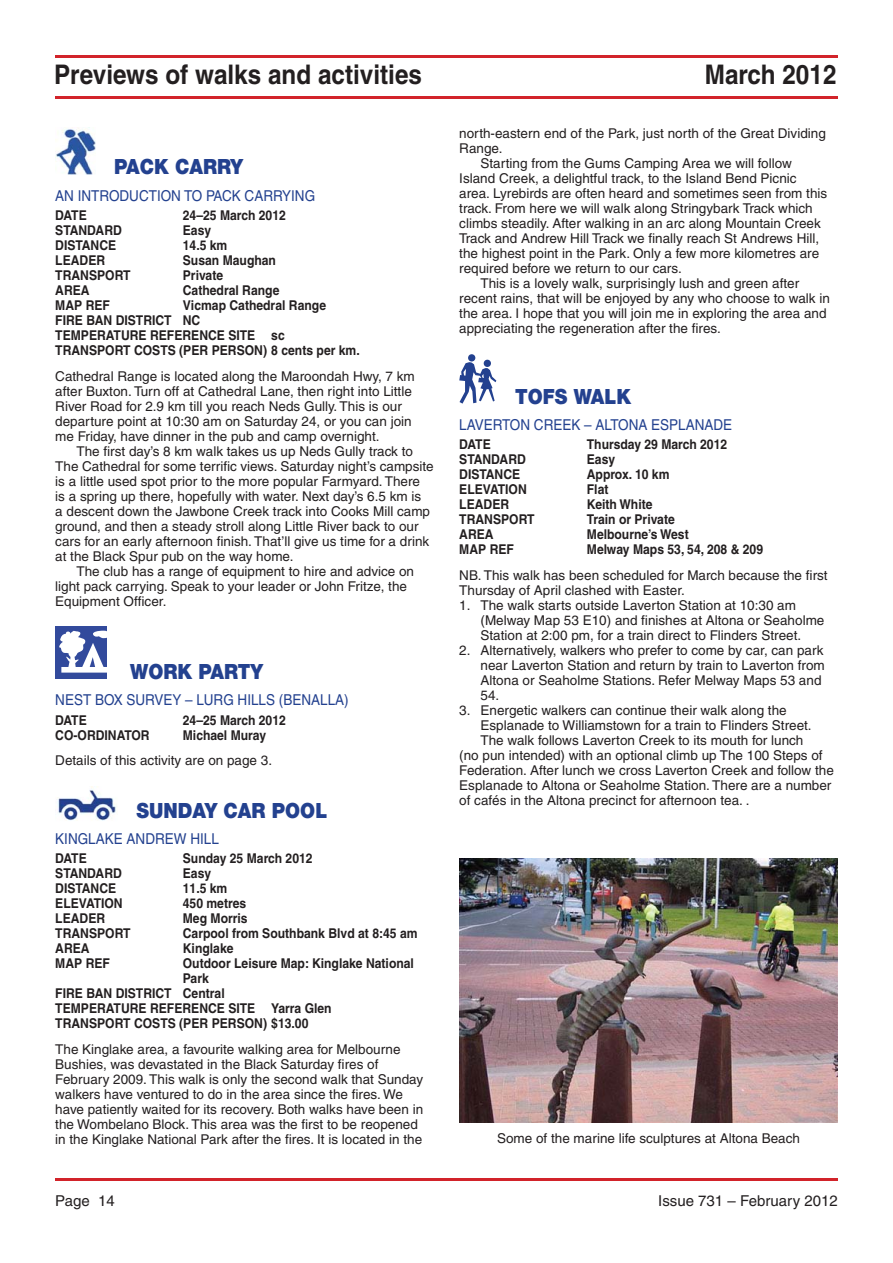
<style>
.page{position:relative;width:893px;height:1263px;background:#fff}
.page>*{position:absolute;margin:0;border:0;box-sizing:border-box;transform-origin:0 0}
.t1{font:700 27px "Helvetica";color:#231f20;scale:.9 1}
.t2{font:900 21px "Helvetica Neue";color:#23418f;scale:.9 1}
.t3{font:15px "Helvetica";color:#23418f;scale:.9 1}
.t4{font:15px "Helvetica";color:#231f20}
.t5{font:13.5px/15px "Helvetica";color:#231f20}
.t6{font:700 13.5px/15px "Helvetica";color:#231f20;scale:.9 1}
</style>
<div class="page">
<hr style="left:55px;top:55px;width:783px;height:3px;background:#d2232a">
<hr style="left:55px;top:96px;width:783px;height:3px;background:#d2232a">
<hr style="left:55px;top:1178px;width:783px;height:3px;background:#d2232a">
<svg style="left:459px;top:354px;width:37px;height:50px"></svg>
<img style="left:55px;top:128px;width:40px;height:46px">
<div style="left:55px;top:627px;width:52px;height:52px;background:#324a9c"></div>
<svg style="left:59px;top:631px;width:48px;height:42px"></svg>
<img style="left:57px;top:787px;width:59px;height:34px">
<img style="left:459px;top:858px;width:379px;height:265px">
<h1 class="t1" style="left:54px;top:65px;width:410px">Previews of walks and activities</h1>
<h1 class="t1" style="left:705px;top:65px;width:148px">March 2012</h1>
<h2 class="t2" style="left:114px;top:159px;width:145px">PACK CARRY</h2>
<p class="t3" style="left:55px;top:190px;width:290px">AN INTRODUCTION TO PACK CARRYING</p>
<p class="t6" style="left:55px;top:209px;width:36px">DATE</p>
<p class="t6" style="left:183px;top:209px;width:116px">24–25 March 2012</p>
<p class="t6" style="left:55px;top:224px;width:75px">STANDARD</p>
<p class="t6" style="left:183px;top:224px;width:33px">Easy</p>
<p class="t6" style="left:55px;top:239px;width:69px">DISTANCE</p>
<p class="t6" style="left:183px;top:239px;width:51px">14.5 km</p>
<p class="t6" style="left:55px;top:254px;width:57px">LEADER</p>
<p class="t6" style="left:183px;top:254px;width:105px">Susan Maughan</p>
<p class="t6" style="left:55px;top:269px;width:85px">TRANSPORT</p>
<p class="t6" style="left:183px;top:269px;width:46px">Private</p>
<p class="t6" style="left:55px;top:284px;width:40px">AREA</p>
<p class="t6" style="left:183px;top:284px;width:109px">Cathedral Range</p>
<p class="t6" style="left:55px;top:299px;width:62px">MAP REF</p>
<p class="t6" style="left:55px;top:299px;width:340px;text-indent:128px">Vicmap Cathedral Range<br>FIRE BAN DISTRICT NC<br>TEMPERATURE REFERENCE SITE sc<br>TRANSPORT COSTS (PER PERSON) 8 cents per km.</p>
<p class="t5" style="left:55px;top:370px;width:361px">Cathedral Range is located along the Maroondah Hwy, 7 km after Buxton. Turn off at Cathedral Lane, then right into Little River Road for 2.9 km till you reach Neds Gully. This is our departure point at 10:30 am on Saturday 24, or you can join me Friday, have dinner in the pub and camp overnight.</p>
<p class="t5" style="left:55px;top:445px;width:380px;text-indent:21px">The first day’s 8 km walk takes us up Neds Gully track to The Cathedral for some terrific views. Saturday night’s campsite is a little used spot prior to the more popular Farmyard. There<br>is a spring up there, hopefully with water. Next day’s 6.5 km is<br>a descent down the Jawbone Creek track into Cooks Mill camp ground, and then a steady stroll along Little River back to our cars for an early afternoon finish. That’ll give us time for a drink at the Black Spur pub on the way home.</p>
<p class="t5" style="left:55px;top:565px;width:360px;text-indent:21px">The club has a range of equipment to hire and advice on light pack carrying. Speak to your leader or John Fritze, the<br>Equipment Officer.</p>
<h2 class="t2" style="left:130px;top:664px;width:149px">WORK PARTY</h2>
<p class="t3" style="left:55px;top:695px;width:327px">NEST BOX SURVEY – LURG HILLS (BENALLA)</p>
<p class="t6" style="left:55px;top:714px;width:36px">DATE</p>
<p class="t6" style="left:183px;top:714px;width:116px">24–25 March 2012</p>
<p class="t6" style="left:55px;top:729px;width:106px">CO-ORDINATOR</p>
<p class="t6" style="left:183px;top:729px;width:94px">Michael Muray</p>
<p class="t5" style="left:55px;top:754px;width:218px">Details of this activity are on page 3.</p>
<h2 class="t2" style="left:136px;top:803px;width:213px">SUNDAY CAR POOL</h2>
<p class="t3" style="left:55px;top:833px;width:183px">KINGLAKE ANDREW HILL</p>
<p class="t6" style="left:55px;top:852px;width:36px">DATE</p>
<p class="t6" style="left:183px;top:852px;width:146px">Sunday 25 March 2012</p>
<p class="t6" style="left:55px;top:867px;width:75px">STANDARD</p>
<p class="t6" style="left:183px;top:867px;width:33px">Easy</p>
<p class="t6" style="left:55px;top:882px;width:69px">DISTANCE</p>
<p class="t6" style="left:183px;top:882px;width:51px">11.5 km</p>
<p class="t6" style="left:55px;top:897px;width:76px">ELEVATION</p>
<p class="t6" style="left:183px;top:897px;width:72px">450 metres</p>
<p class="t6" style="left:55px;top:912px;width:57px">LEADER</p>
<p class="t6" style="left:183px;top:912px;width:74px">Meg Morris</p>
<p class="t6" style="left:55px;top:927px;width:85px">TRANSPORT</p>
<p class="t6" style="left:183px;top:927px;width:262px">Carpool from Southbank Blvd at 8:45 am</p>
<p class="t6" style="left:55px;top:942px;width:40px">AREA</p>
<p class="t6" style="left:183px;top:942px;width:58px">Kinglake</p>
<p class="t6" style="left:55px;top:957px;width:62px">MAP REF</p>
<p class="t6" style="left:183px;top:957px;width:258px">Outdoor Leisure Map: Kinglake National</p>
<p class="t6" style="left:183px;top:972px;width:30px">Park</p>
<p class="t6" style="left:55px;top:987px;width:190px">FIRE BAN DISTRICT Central</p>
<p class="t6" style="left:55px;top:1002px;width:309px">TEMPERATURE REFERENCE SITE Yarra Glen</p>
<p class="t6" style="left:55px;top:1017px;width:283px">TRANSPORT COSTS (PER PERSON) $13.00</p>
<p class="t5" style="left:55px;top:1043px;width:369px">The Kinglake area, a favourite walking area for Melbourne Bushies, was devastated in the Black Saturday fires of February 2009. This walk is only the second walk that Sunday walkers have ventured to do in the area since the fires. We have patiently waited for its recovery. Both walks have been in the Wombelano Block. This area was the first to be reopened in the Kinglake National Park after the fires. It is located in the</p>
<p class="t5" style="left:459px;top:127px;width:368px">north-eastern end of the Park, just north of the Great Dividing</p>
<p class="t5" style="left:459px;top:142px;width:45px">Range.</p>
<p class="t5" style="left:480px;top:157px;width:313px">Starting from the Gums Camping Area we will follow</p>
<p class="t5" style="left:459px;top:172px;width:339px">Island Creek, a delightful track, to the Island Bend Picnic</p>
<p class="t5" style="left:459px;top:187px;width:369px">area. Lyrebirds are often heard and sometimes seen from this</p>
<p class="t5" style="left:459px;top:202px;width:355px">track. From here we will walk along Stringybark Track which</p>
<p class="t5" style="left:459px;top:217px;width:363px">climbs steadily. After walking in an arc along Mountain Creek</p>
<p class="t5" style="left:459px;top:232px;width:361px">Track and Andrew Hill Track we finally reach St Andrews Hill,</p>
<p class="t5" style="left:459px;top:247px;width:361px">the highest point in the Park. Only a few more kilometres are</p>
<p class="t5" style="left:459px;top:262px;width:224px">required before we return to our cars.</p>
<p class="t5" style="left:480px;top:277px;width:320px">This is a lovely walk, surprisingly lush and green after</p>
<p class="t5" style="left:459px;top:292px;width:372px">recent rains, that will be enjoyed by any who choose to walk in</p>
<p class="t5" style="left:459px;top:307px;width:369px">the area. I hope that you will join me in exploring the area and</p>
<p class="t5" style="left:459px;top:322px;width:263px">appreciating the regeneration after the fires.</p>
<h2 class="t2" style="left:515px;top:389px;width:130px">TOFS WALK</h2>
<p class="t3" style="left:459px;top:419px;width:305px">LAVERTON CREEK – ALTONA ESPLANADE</p>
<p class="t6" style="left:459px;top:438px;width:36px">DATE</p>
<p class="t6" style="left:587px;top:438px;width:157px">Thursday 29 March 2012</p>
<p class="t6" style="left:459px;top:453px;width:75px">STANDARD</p>
<p class="t6" style="left:587px;top:453px;width:33px">Easy</p>
<p class="t6" style="left:459px;top:468px;width:69px">DISTANCE</p>
<p class="t6" style="left:587px;top:468px;width:93px">Approx. 10 km</p>
<p class="t6" style="left:459px;top:483px;width:76px">ELEVATION</p>
<p class="t6" style="left:587px;top:483px;width:26px">Flat</p>
<p class="t6" style="left:459px;top:498px;width:57px">LEADER</p>
<p class="t6" style="left:587px;top:498px;width:74px">Keith White</p>
<p class="t6" style="left:459px;top:513px;width:85px">TRANSPORT</p>
<p class="t6" style="left:587px;top:513px;width:99px">Train or Private</p>
<p class="t6" style="left:459px;top:528px;width:40px">AREA</p>
<p class="t6" style="left:587px;top:528px;width:115px">Melbourne’s West</p>
<p class="t6" style="left:459px;top:543px;width:62px">MAP REF</p>
<p class="t6" style="left:587px;top:543px;width:197px">Melway Maps 53, 54, 208 &amp; 209</p>
<p class="t5" style="left:459px;top:569px;width:370px">NB. This walk has been scheduled for March because the first<br>Thursday of April clashed with Easter.</p>
<p class="t5" style="left:480px;top:599px;width:345px;text-indent:-21px">1. The walk starts outside Laverton Station at 10:30 am (Melway Map 53 E10) and finishes at Altona or Seaholme<br>Station at 2:00 pm, for a train direct to Flinders Street.</p>
<p class="t5" style="left:480px;top:644px;width:346px;text-indent:-21px">2. Alternatively, walkers who prefer to come by car, can park near Laverton Station and return by train to Laverton from Altona or Seaholme Stations. Refer Melway Maps 53 and 54.</p>
<p class="t5" style="left:459px;top:704px;width:329px">3. Energetic walkers can continue their walk along the</p>
<p class="t5" style="left:480px;top:719px;width:333px">Esplanade to Williamstown for a train to Flinders Street.</p>
<p class="t5" style="left:480px;top:734px;width:324px">The walk follows Laverton Creek to its mouth for lunch</p>
<p class="t5" style="left:459px;top:749px;width:365px">(no pun intended) with an optional climb up The 100 Steps of</p>
<p class="t5" style="left:459px;top:764px;width:376px">Federation. After lunch we cross Laverton Creek and follow the</p>
<p class="t5" style="left:459px;top:779px;width:374px">Esplanade to Altona or Seaholme Station. There are a number</p>
<p class="t5" style="left:459px;top:794px;width:292px">of cafés in the Altona precinct for afternoon tea. .</p>
<p class="t5" style="left:497px;top:1132px;width:304px">Some of the marine life sculptures at Altona Beach</p>
<p class="t4" style="left:55px;top:1195px;width:61px">Page 14</p>
<p class="t4" style="left:658px;top:1195px;width:181px">Issue 731 – February 2012</p>
</div>
